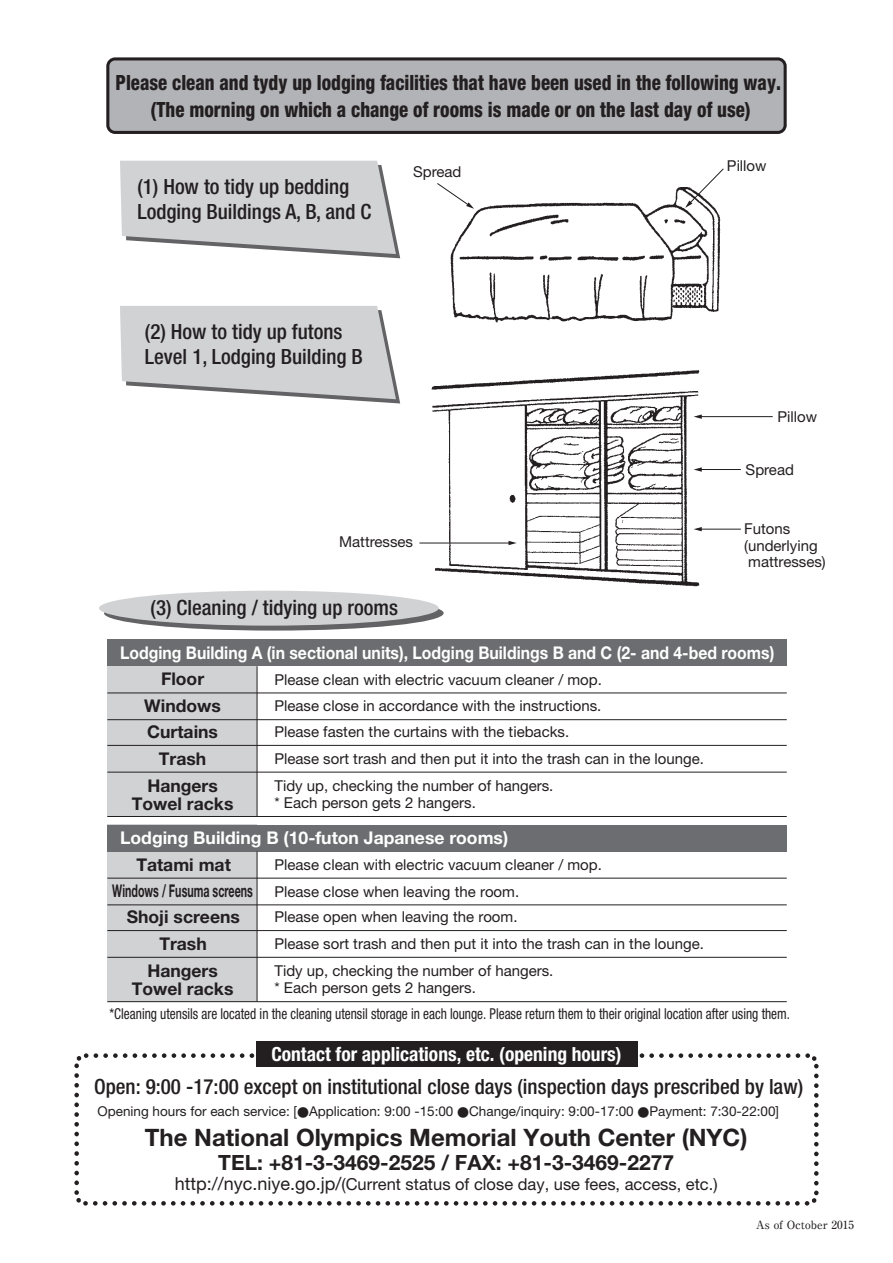
<style>
.page{position:relative;width:893px;height:1263px;background:#fff}
.page>*{position:absolute;margin:0;border:0;box-sizing:border-box;transform-origin:0 0}
.t1{font:700 24px "Helvetica Neue LT Std";color:#231f20}
.t2{font:500 condensed 21px/25.5px "Helvetica Neue LT Std";color:#231f20}
.t3{font:800 condensed 21px/27px "Helvetica Neue LT Std";color:#231f20;text-align:center;scale:.9 1}
.t4{font:700 21px "Helvetica Neue LT Std";color:#231f20}
.t5{font:700 condensed 19.5px "Helvetica Neue LT Std";color:#fff}
.t6{font:700 17.55px/27.2px "Helvetica Neue LT Std";color:#231f20;text-align:center}
.t7{font:700 17.55px "Helvetica Neue LT Std";color:#fff;scale:.9 1}
.t8{font:700 17.55px "Helvetica Neue LT Std";color:#fff}
.t9{font:700 17.55px "Helvetica Neue LT Std";color:#231f20;scale:.61 1}
.t10{font:16.5px "Helvetica Neue LT Std";color:#231f20}
.t11{font:15px/16.5px "Helvetica Neue LT Std";color:#231f20}
.t12{font:condensed 15px "Helvetica Neue LT Std";color:#231f20;scale:.89 1}
.t13{font:13.5px "Helvetica Neue LT Std";color:#231f20}
.t14{font:500 12px "Gothic BBB Pro";color:#231f20}
.t15{font:500 11.25px "Ryumin Pro";color:#231f20}
.s1{font-family:"Gothic BBB Pro";font-weight:500;font-size:12px}
.s2{font-size:18px}
</style>
<div class="page">
<div style="left:107px;top:639px;width:150px;height:177px;background:#d1d2d4"></div>
<div style="left:107px;top:825px;width:150px;height:177px;background:#d1d2d4"></div>
<div style="left:104px;top:596px;width:340px;height:35px;background:#636366;border-radius:50%"></div>
<div style="left:99px;top:591px;width:340px;height:35px;background:#d1d2d4;border-radius:50%"></div>
<svg style="left:106px;top:57px;width:681px;height:77px;background:#a6a6aa"></svg>
<svg style="left:120px;top:161px;width:280px;height:97px;background:#d1d2d3"></svg>
<svg style="left:120px;top:306px;width:280px;height:97px;background:#d1d2d3"></svg>
<div style="left:107px;top:639px;width:680px;height:27px;background:#6c6d70"></div>
<hr style="left:107px;top:693px;width:680px;height:1px;background:#231f20">
<hr style="left:107px;top:719px;width:680px;height:1px;background:#231f20">
<hr style="left:107px;top:745px;width:680px;height:1px;background:#231f20">
<hr style="left:107px;top:772px;width:680px;height:1px;background:#231f20">
<hr style="left:107px;top:816px;width:680px;height:1px;background:#231f20">
<hr style="left:257px;top:666px;width:1px;height:150px;background:#231f20">
<div style="left:107px;top:825px;width:680px;height:26px;background:#6c6d70"></div>
<hr style="left:107px;top:878px;width:680px;height:1px;background:#231f20">
<hr style="left:107px;top:905px;width:680px;height:1px;background:#231f20">
<hr style="left:107px;top:930px;width:680px;height:1px;background:#231f20">
<hr style="left:107px;top:957px;width:680px;height:1px;background:#231f20">
<hr style="left:107px;top:1001px;width:680px;height:1px;background:#231f20">
<hr style="left:257px;top:851px;width:1px;height:151px;background:#231f20">
<img style="left:406px;top:370px;width:340px;height:253px">
<img style="left:450px;top:187px;width:271px;height:136px">
<div style="left:256px;top:1041px;width:381px;height:26px;background:#231f20"></div>
<svg style="left:74px;top:1053px;width:745px;height:152px"></svg>
<svg style="left:437px;top:183px;width:37px;height:26px"></svg>
<svg style="left:685px;top:168px;width:39px;height:40px"></svg>
<hr style="left:700px;top:416px;width:73px;height:1px;background:#231f20">
<svg style="left:694px;top:414px;width:8px;height:5px"></svg>
<hr style="left:700px;top:469px;width:41px;height:1px;background:#231f20">
<svg style="left:694px;top:467px;width:8px;height:5px"></svg>
<hr style="left:700px;top:529px;width:41px;height:1px;background:#231f20">
<svg style="left:694px;top:527px;width:8px;height:4px"></svg>
<hr style="left:419px;top:543px;width:91px;height:1px;background:#231f20">
<svg style="left:508px;top:541px;width:9px;height:4px"></svg>
<h2 class="t3" style="left:116px;top:69px;width:741px">Please clean and tydy up lodging facilities that have been used in the following way. (The morning on which a change of rooms is made or on the last day of use(</h2>
<h2 class="t2" style="left:137px;top:173px;width:236px">1( ) How to tidy up bedding<br>Lodging Buildings ,B,A a n d C</h2>
<h2 class="t2" style="left:145px;top:318px;width:219px">2( ) How to tidy up futons<br>Level 1, Lodging Building B</h2>
<p class="t11" style="left:413px;top:163px;width:50px">Spread</p>
<p class="t11" style="left:339px;top:533px;width:75px">Mattresses</p>
<h2 class="t2" style="left:151px;top:595px;width:249px">3( ) Cleaning / tidying up rooms</h2>
<p class="t11" style="left:727px;top:157px;width:41px">Pillow</p>
<p class="t11" style="left:777px;top:408px;width:41px">Pillow</p>
<p class="t11" style="left:746px;top:461px;width:50px">Spread</p>
<p class="t11" style="left:744px;top:520px;width:83px">Futons (underlying mattresses(</p>
<p class="t7" style="left:120px;top:642px;width:728px">Lodging Building A (in sectional units ,) Lodging Buildings B and C (2- and 4-bed rooms(</p>
<p class="t11" style="left:274px;top:671px;width:329px">Please clean with electric vacuum cleaner / mop.</p>
<p class="t6" style="left:161px;top:665px;width:45px">Floor</p>
<p class="t6" style="left:144px;top:692px;width:78px">Windows</p>
<p class="t6" style="left:147px;top:717px;width:72px">Curtains</p>
<p class="t11" style="left:274px;top:698px;width:328px">Please close in accordance with the instructions.</p>
<p class="t11" style="left:274px;top:723px;width:296px">Please fasten the curtains with the tiebacks.</p>
<p class="t6" style="left:147px;top:744px;width:72px">Trash<br>Hangers</p>
<p class="t6" style="left:132px;top:789px;width:103px">Towel racks</p>
<p class="t11" style="left:274px;top:750px;width:431px">Please sort trash and then put it into the trash can in the lounge.</p>
<p class="t11" style="left:274px;top:777px;width:280px">Tidy up, checking the number of hangers. * Each person gets 2 hangers.</p>
<p class="t8" style="left:120px;top:827px;width:389px">Lodging Building B (10-futon Japanese rooms(</p>
<p class="t11" style="left:274px;top:856px;width:329px">Please clean with electric vacuum cleaner / mop.</p>
<p class="t6" style="left:136px;top:850px;width:96px">Tatami mat</p>
<p class="t9" style="left:112px;top:880px;width:232px">Windows / Fusuma screens</p>
<p class="t11" style="left:274px;top:883px;width:246px">Please close when leaving the room.</p>
<p class="t6" style="left:127px;top:903px;width:115px">Shoji screens</p>
<p class="t11" style="left:274px;top:908px;width:245px">Please open when leaving the room.</p>
<p class="t6" style="left:147px;top:929px;width:72px">Trash<br>Hangers</p>
<p class="t6" style="left:132px;top:975px;width:103px">Towel racks</p>
<p class="t11" style="left:274px;top:935px;width:431px">Please sort trash and then put it into the trash can in the lounge.</p>
<p class="t11" style="left:274px;top:962px;width:280px">Tidy up, checking the number of hangers. * Each person gets 2 hangers.</p>
<p class="t12" style="left:110px;top:1005px;width:766px">*Cleaning utensils are located in the cleaning utensil storage in each lounge. Please return them to their original location after using them.</p>
<h3 class="t5" style="left:271px;top:1042px;width:352px">Contact for applications, etc (. opening hours(</h3>
<h2 class="t2" style="left:94px;top:1074px;width:711px">Open: 9:00 -17:00 except on institutional close days (inspection days prescribed by law(</h2>
<p class="t13" style="left:650px;top:1103px;width:131px">Payment: 7:30-22:00[</p>
<p class="t13" style="left:98px;top:1103px;width:357px">Opening hours for each service: [<span class="s1">●</span>Application: 9:00 -15:00</p>
<p class="t14" style="left:457px;top:1102px;width:13px">●</p>
<p class="t14" style="left:638px;top:1102px;width:13px">●</p>
<p class="t13" style="left:469px;top:1103px;width:166px">Change/inquiry: 9:00-17:00</p>
<h1 class="t1" style="left:145px;top:1122px;width:604px">The National Olympics Memorial Youth Center (NYC(</h1>
<h2 class="t4" style="left:218px;top:1149px;width:457px">TEL: +81-3-3469-2525 / FAX: +81-3-3469-2277</h2>
<p class="t10" style="left:175px;top:1174px;width:544px"><span class="s2">http://nyc.niye.go j p.</span> (<span class="s2">/</span> Current status of close day, use fees, access, etc (.</p>
<p class="t15" style="left:756px;top:1215px;width:100px">As of October 2015</p>
</div>
